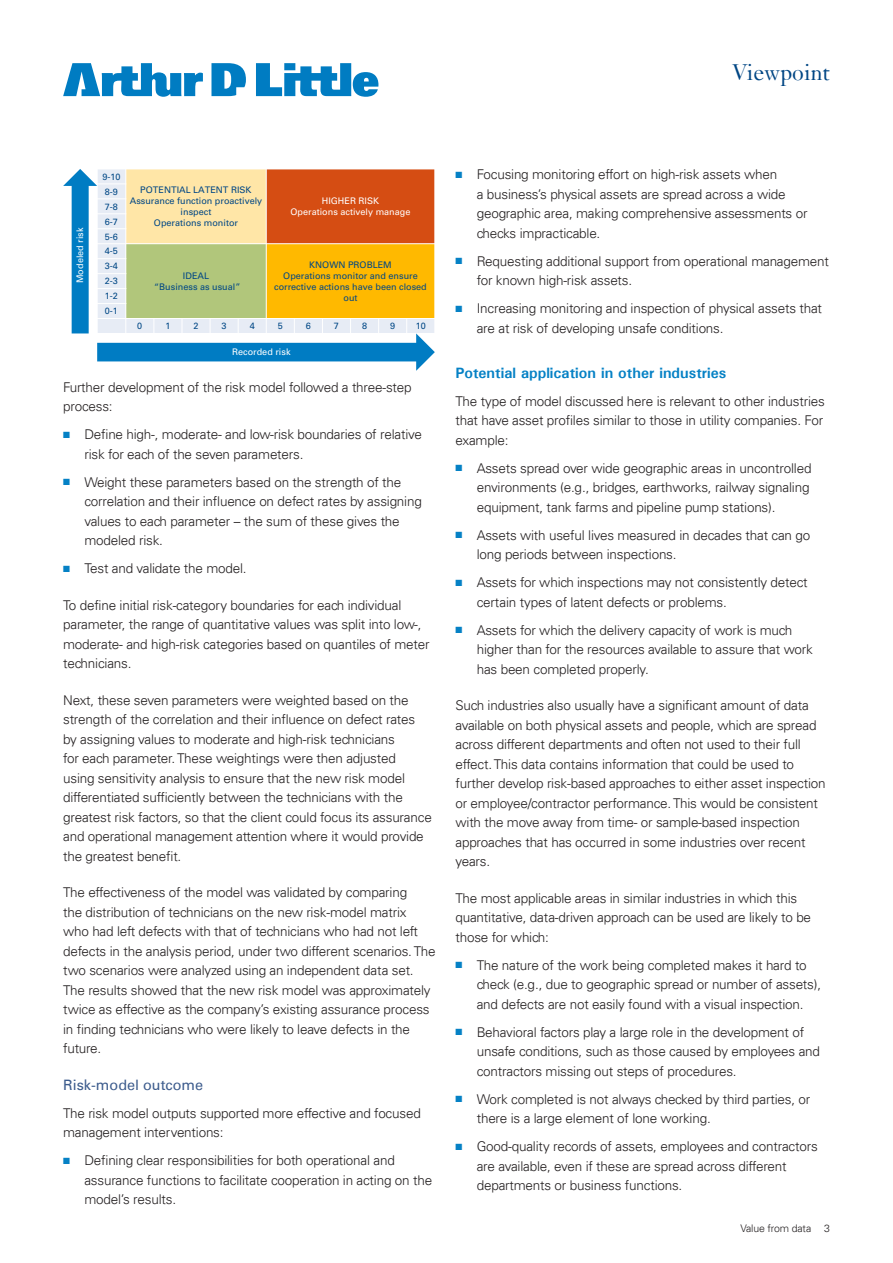
<style>
.page{position:relative;width:893px;height:1263px;background:#fff}
.page>*{position:absolute;margin:0;border:0;box-sizing:border-box;transform-origin:0 0}
.t1{font:24px "Janson";letter-spacing:-.005em;color:#004684}
.t2{font:700 15px "Univers";color:#0581c5}
.t3{font:14.4px "Univers LT";color:#3d5c8d}
.t4{font:300 13.5px/19.5px "Univers LT";letter-spacing:-.015em;color:#231f20}
.t5{font:300 10.5px "Univers LT";letter-spacing:-.015em;color:#231f20}
.t6{font:9px/10.9px "Univers";color:#004785;text-align:center}
.t7{font:9px/10.9px "Univers";color:#fff;text-align:center}
.s1{color:#0581c5}
</style>
<div class="page">
<svg style="left:63px;top:63px;width:315px;height:34px"></svg>
<svg style="left:63px;top:169px;width:372px;height:202px;background:#cbb887"></svg>
<h1 class="t1" style="left:732px;top:58px;width:100px">Viewpoint</h1>
<p class="t7" style="left:75px;top:283px;width:57px;rotate:-90deg">Modeled risk</p>
<p class="t6" style="left:102px;top:171px;width:20px">9-10</p>
<p class="t6" style="left:105px;top:184px;width:15px;line-height:15px;text-align:justify">8-9<br>7-8<br>6-7<br>5-6<br>4-5</p>
<p class="t6" style="left:105px;top:259px;width:15px;line-height:15px;text-align:justify">3-4<br>2-3<br>1-2<br>0-1</p>
<p class="t6" style="left:130px;top:185px;width:134px">POTENTIAL LATENT RISK<br>Assurance function proactively inspect<br>Operations monitor</p>
<p class="t7" style="left:291px;top:195px;width:121px">HIGHER RISK<br>Operations actively manage</p>
<p class="t6" style="left:154px;top:270px;width:88px">IDEAL<br>“Business as usual”</p>
<p class="t6" style="left:274px;top:259px;width:154px">KNOWN PROBLEM<br>Operations monitor and ensure corrective actions have been closed out</p>
<p class="t6" style="left:137px;top:321px;width:7px">0</p>
<p class="t6" style="left:165px;top:321px;width:7px">1</p>
<p class="t6" style="left:193px;top:321px;width:7px">2</p>
<p class="t6" style="left:222px;top:321px;width:7px">3</p>
<p class="t6" style="left:250px;top:321px;width:7px">4</p>
<p class="t6" style="left:278px;top:321px;width:7px">5</p>
<p class="t6" style="left:306px;top:321px;width:7px">6</p>
<p class="t6" style="left:334px;top:321px;width:7px">7</p>
<p class="t6" style="left:362px;top:321px;width:7px">8</p>
<p class="t6" style="left:390px;top:321px;width:7px">9</p>
<p class="t6" style="left:416px;top:321px;width:12px">10</p>
<p class="t7" style="left:232px;top:347px;width:60px">Recorded risk</p>
<p class="t4" style="left:63px;top:377px;width:350px">Further development of the risk model followed a three-step process:</p>
<p class="t4" style="left:84px;top:424px;width:339px;text-indent:-21px"><span class="s1">■</span> Define high-, moderate- and low-risk boundaries of relative risk for each of the seven parameters.</p>
<p class="t4" style="left:84px;top:472px;width:339px;text-indent:-21px"><span class="s1">■</span> Weight these parameters based on the strength of the correlation and their influence on defect rates by assigning values to each parameter – the sum of these gives the modeled risk.</p>
<p class="t4" style="left:63px;top:558px;width:185px"><span class="s1">■</span> Test and validate the model.</p>
<p class="t4" style="left:63px;top:595px;width:368px">To define initial risk-category boundaries for each individual parameter, the range of quantitative values was split into low-, moderate- and high-risk categories based on quantiles of meter technicians.</p>
<p class="t4" style="left:63px;top:690px;width:370px">Next, these seven parameters were weighted based on the strength of the correlation and their influence on defect rates by assigning values to moderate and high-risk technicians<br>for each parameter. These weightings were then adjusted<br>using sensitivity analysis to ensure that the new risk model differentiated sufficiently between the technicians with the greatest risk factors, so that the client could focus its assurance and operational management attention where it would provide the greatest benefit.</p>
<p class="t4" style="left:63px;top:882px;width:374px">The effectiveness of the model was validated by comparing<br>the distribution of technicians on the new risk-model matrix who had left defects with that of technicians who had not left defects in the analysis period, under two different scenarios. The two scenarios were analyzed using an independent data set.<br>The results showed that the new risk model was approximately twice as effective as the company’s existing assurance process in finding technicians who were likely to leave defects in the future.</p>
<p class="t3" style="left:63px;top:1076px;width:141px">Risk-model outcome</p>
<p class="t4" style="left:63px;top:1103px;width:359px">The risk model outputs supported more effective and focused management interventions:</p>
<p class="t4" style="left:84px;top:1150px;width:349px;text-indent:-21px"><span class="s1">■</span> Defining clear responsibilities for both operational and assurance functions to facilitate cooperation in acting on the model’s results.</p>
<p class="t4" style="left:477px;top:165px;width:332px;text-indent:-21px"><span class="s1">■</span> Focusing monitoring effort on high-risk assets when<br>a business’s physical assets are spread across a wide geographic area, making comprehensive assessments or checks impracticable.</p>
<p class="t4" style="left:477px;top:251px;width:354px;text-indent:-21px"><span class="s1">■</span> Requesting additional support from operational management for known high-risk assets.</p>
<p class="t4" style="left:477px;top:299px;width:347px;text-indent:-21px"><span class="s1">■</span> Increasing monitoring and inspection of physical assets that are at risk of developing unsafe conditions.</p>
<p class="t2" style="left:455px;top:363px;width:272px">Potential application in other industries</p>
<p class="t4" style="left:455px;top:391px;width:371px">The type of model discussed here is relevant to other industries that have asset profiles similar to those in utility companies. For example:</p>
<p class="t4" style="left:477px;top:458px;width:336px;text-indent:-21px"><span class="s1">■</span> Assets spread over wide geographic areas in uncontrolled environments (e.g., bridges, earthworks, railway signaling equipment, tank farms and pipeline pump stations).</p>
<p class="t4" style="left:477px;top:525px;width:335px;text-indent:-21px"><span class="s1">■</span> Assets with useful lives measured in decades that can go long periods between inspections.</p>
<p class="t4" style="left:477px;top:573px;width:333px;text-indent:-21px"><span class="s1">■</span> Assets for which inspections may not consistently detect certain types of latent defects or problems.</p>
<p class="t4" style="left:477px;top:620px;width:338px;text-indent:-21px"><span class="s1">■</span> Assets for which the delivery capacity of work is much higher than for the resources available to assure that work has been completed properly.</p>
<p class="t4" style="left:455px;top:696px;width:372px">Such industries also usually have a significant amount of data available on both physical assets and people, which are spread across different departments and often not used to their full effect. This data contains information that could be used to further develop risk-based approaches to either asset inspection or employee/contractor performance. This would be consistent with the move away from time- or sample-based inspection approaches that has occurred in some industries over recent years.</p>
<p class="t4" style="left:455px;top:888px;width:357px">The most applicable areas in similar industries in which this quantitative, data-driven approach can be used are likely to be those for which:</p>
<p class="t4" style="left:477px;top:955px;width:346px;text-indent:-21px"><span class="s1">■</span> The nature of the work being completed makes it hard to check (e.g., due to geographic spread or number of assets), and defects are not easily found with a visual inspection.</p>
<p class="t4" style="left:477px;top:1022px;width:345px;text-indent:-21px"><span class="s1">■</span> Behavioral factors play a large role in the development of unsafe conditions, such as those caused by employees and contractors missing out steps of procedures.</p>
<p class="t4" style="left:477px;top:1089px;width:335px;text-indent:-21px"><span class="s1">■</span> Work completed is not always checked by third parties, or there is a large element of lone working.</p>
<p class="t4" style="left:477px;top:1137px;width:342px;text-indent:-21px"><span class="s1">■</span> Good-quality records of assets, employees and contractors are available, even if these are spread across different departments or business functions.</p>
<p class="t5" style="left:740px;top:1222px;width:91px">Value from data 3</p>
</div>
